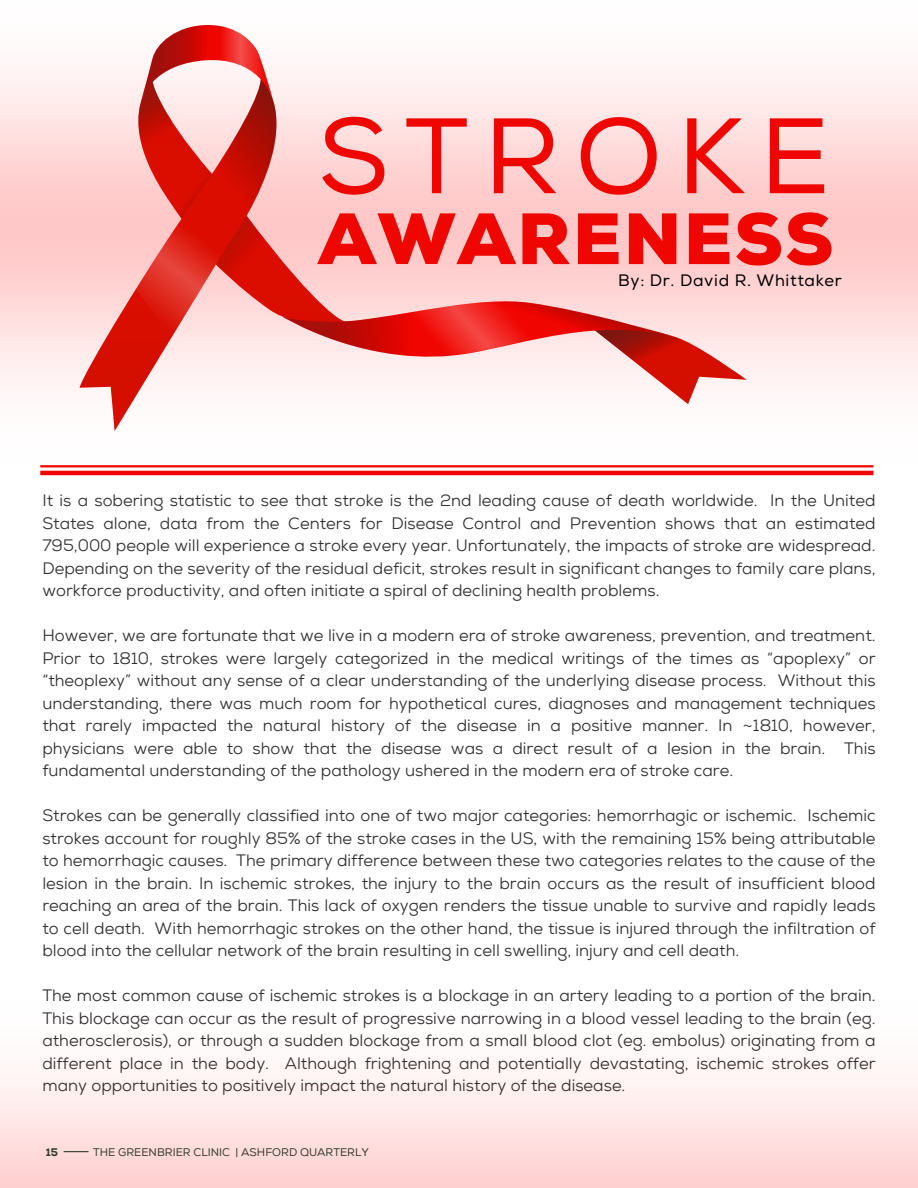
<style>
.page{position:relative;width:918px;height:1188px;background:#fff}
.page>*{position:absolute;margin:0;border:0;box-sizing:border-box;transform-origin:0 0}
.t1{font:106.95px "Nexa";letter-spacing:.145em;color:#ef0600}
.t2{font:900 72.45px "Nexa";letter-spacing:.03em;color:#ef0600}
.t3{font:16.5px/22.5px "Nexa";color:#2e2e2e;text-align:justify}
.t4{font:16.5px "Nexa";letter-spacing:.04em;color:#000}
.t5{font:10.95px "Nexa";color:#124934}
.t6{font:800 10.95px "Nexa";color:#124934}
</style>
<div class="page">
<img style="left:0;top:25px;width:918px;height:451px">
<hr style="left:40px;top:471px;width:834px;height:4px;background:#ef0600">
<hr style="left:40px;top:465px;width:834px;height:2px;background:#ef0600">
<img style="left:0;top:1075px;width:918px;height:113px">
<h2 class="t1" style="left:318px;top:87px;width:513px">STROKE</h2>
<h2 class="t2" style="left:318px;top:192px;width:516px">AWARENESS</h2>
<h2 class="t4" style="left:618px;top:270px;width:225px">By: Dr. David R. Whittaker</h2>
<p class="t3" style="left:42px;top:489px;width:835px">It is a sobering statistic to see that stroke is the 2nd leading cause of death worldwide. In the United States alone, data from the Centers for Disease Control and Prevention shows that an estimated 795,000 people will experience a stroke every year. Unfortunately, the impacts of stroke are widespread.<br>Depending on the severity of the residual deficit, strokes result in significant changes to family care plans, workforce productivity, and often initiate a spiral of declining health problems.</p>
<h1 class="t3" style="left:42px;top:624px;width:835px">However, we are fortunate that we live in a modern era of stroke awareness, prevention, and treatment.<br>Prior to 1810, strokes were largely categorized in the medical writings of the times as “apoplexy” or “theoplexy” without any sense of a clear understanding of the underlying disease process. Without this understanding, there was much room for hypothetical cures, diagnoses and management techniques that rarely impacted the natural history of the disease in a positive manner. In ~1810, however, physicians were able to show that the disease was a direct result of a lesion in the brain. This fundamental understanding of the pathology ushered in the modern era of stroke care.</h1>
<h2 class="t3" style="left:42px;top:804px;width:835px">Strokes can be generally classified into one of two major categories: hemorrhagic or ischemic. Ischemic strokes account for roughly 85% of the stroke cases in the US, with the remaining 15% being attributable to hemorrhagic causes. The primary difference between these two categories relates to the cause of the lesion in the brain. In ischemic strokes, the injury to the brain occurs as the result of insufficient blood reaching an area of the brain. This lack of oxygen renders the tissue unable to survive and rapidly leads to cell death. With hemorrhagic strokes on the other hand, the tissue is injured through the infiltration of blood into the cellular network of the brain resulting in cell swelling, injury and cell death.</h2>
<h2 class="t3" style="left:42px;top:984px;width:835px">The most common cause of ischemic strokes is a blockage in an artery leading to a portion of the brain.<br>This blockage can occur as the result of progressive narrowing in a blood vessel leading to the brain (eg. atherosclerosis), or through a sudden blockage from a small blood clot (eg. embolus) originating from a different place in the body. Although frightening and potentially devastating, ischemic strokes offer many opportunities to positively impact the natural history of the disease.</h2>
<p class="t6" style="left:46px;top:1145px;width:14px">15</p>
<h2 class="t5" style="left:93px;top:1145px;width:277px">THE GREENBRIER CLINIC | ASHFORD QUARTERLY</h2>
</div>
